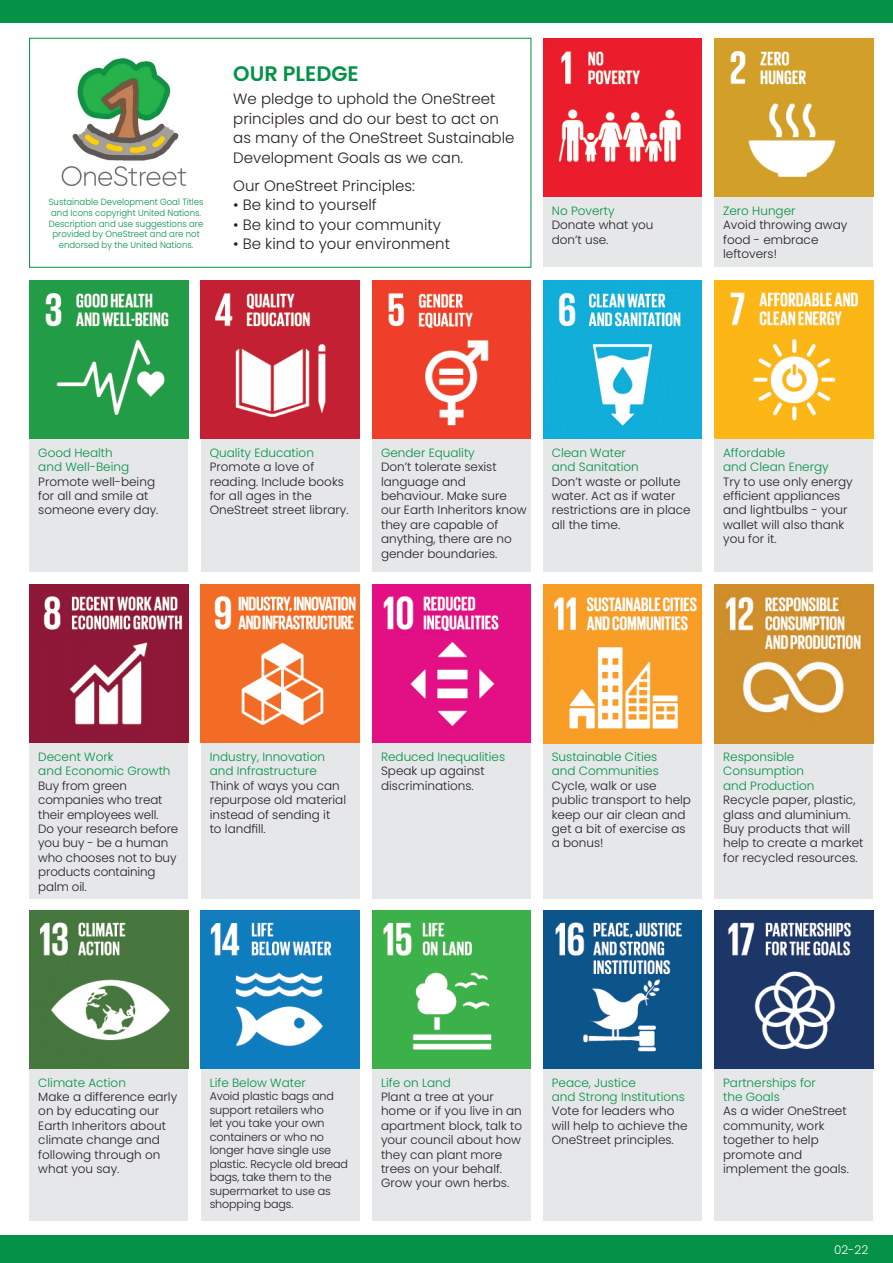
<style>
.page{position:relative;width:893px;height:1263px;background:#fff}
.page>*{position:absolute;margin:0;border:0;box-sizing:border-box;transform-origin:0 0}
.t1{font:600 21px "Poppins";color:#039247}
.t2{font:300 15px/19.5px "Poppins";color:#231f20}
.t3{font:300 12px/14.4px "Poppins";color:#231f20}
.t4{font:300 12px/14.4px "Poppins";color:#039247}
.t5{font:300 12px "Poppins";color:#fff}
.t6{font:300 11.25px/13.5px "Poppins";letter-spacing:-.01em;color:#231f20}
.t7{font:300 9px/10.8px "Poppins";color:#039247;text-align:center;scale:.95 1}
</style>
<div class="page">
<div style="left:30px;top:1030px;width:158px;height:191px;background:#e6e7e9"></div>
<div style="left:201px;top:1030px;width:159px;height:191px;background:#e6e7e9"></div>
<div style="left:372px;top:1030px;width:159px;height:191px;background:#e6e7e9"></div>
<div style="left:543px;top:1030px;width:159px;height:191px;background:#e6e7e9"></div>
<div style="left:714px;top:1030px;width:159px;height:191px;background:#e6e7e9"></div>
<div style="left:30px;top:727px;width:158px;height:171px;background:#e6e7e9"></div>
<div style="left:201px;top:727px;width:159px;height:171px;background:#e6e7e9"></div>
<div style="left:372px;top:727px;width:159px;height:171px;background:#e6e7e9"></div>
<div style="left:543px;top:727px;width:159px;height:171px;background:#e6e7e9"></div>
<div style="left:714px;top:727px;width:159px;height:171px;background:#e6e7e9"></div>
<div style="left:543px;top:186px;width:159px;height:81px;background:#e6e7e9"></div>
<div style="left:714px;top:186px;width:159px;height:81px;background:#e6e7e9"></div>
<div style="left:30px;top:425px;width:158px;height:147px;background:#e6e7e9"></div>
<div style="left:201px;top:425px;width:159px;height:147px;background:#e6e7e9"></div>
<div style="left:372px;top:425px;width:159px;height:147px;background:#e6e7e9"></div>
<div style="left:543px;top:425px;width:159px;height:147px;background:#e6e7e9"></div>
<div style="left:714px;top:425px;width:159px;height:147px;background:#e6e7e9"></div>
<img style="left:543px;top:38px;width:159px;height:159px">
<img style="left:30px;top:280px;width:158px;height:159px">
<img style="left:714px;top:38px;width:159px;height:159px">
<img style="left:201px;top:280px;width:159px;height:159px">
<img style="left:372px;top:280px;width:159px;height:159px">
<img style="left:543px;top:280px;width:159px;height:159px">
<img style="left:30px;top:584px;width:158px;height:158px">
<img style="left:714px;top:280px;width:159px;height:159px">
<img style="left:201px;top:584px;width:159px;height:158px">
<img style="left:372px;top:584px;width:159px;height:158px">
<img style="left:543px;top:584px;width:159px;height:159px">
<img style="left:30px;top:910px;width:158px;height:159px">
<img style="left:714px;top:584px;width:159px;height:159px">
<img style="left:201px;top:910px;width:159px;height:159px">
<img style="left:372px;top:910px;width:159px;height:159px">
<img style="left:543px;top:910px;width:159px;height:159px">
<img style="left:714px;top:910px;width:159px;height:159px">
<div style="left:0;top:0;width:893px;height:23px;background:#039247"></div>
<div style="left:0;top:1235px;width:893px;height:28px;background:#039247"></div>
<img style="left:61px;top:57px;width:126px;height:129px">
<div style="left:29px;top:38px;width:502px;height:229px;border:1px solid #039247"></div>
<p class="t7" style="left:49px;top:196px;width:164px">Sustainable Development Goal Titles and Icons copyright United Nations.<br>Description and use suggestions are provided by OneStreet and are not endorsed by the United Nations.</p>
<h1 class="t1" style="left:233px;top:61px;width:127px">OUR PLEDGE</h1>
<p class="t2" style="left:233px;top:89px;width:283px">We pledge to uphold the OneStreet principles and do our best to act on as many of the OneStreet Sustainable Development Goals as we can.</p>
<p class="t2" style="left:233px;top:176px;width:183px">Our OneStreet Principles:</p>
<p class="t2" style="left:233px;top:195px;width:145px">• Be kind to yourself</p>
<p class="t2" style="left:233px;top:215px;width:209px">• Be kind to your community</p>
<p class="t2" style="left:233px;top:234px;width:218px">• Be kind to your environment</p>
<p class="t4" style="left:552px;top:203px;width:64px">No Poverty</p>
<p class="t3" style="left:552px;top:218px;width:103px">Donate what you don’t use.</p>
<p class="t4" style="left:723px;top:203px;width:74px">Zero Hunger</p>
<p class="t3" style="left:723px;top:218px;width:126px">Avoid throwing away food - embrace leftovers!</p>
<p class="t4" style="left:38px;top:445px;width:92px">Good Health and Well-Being</p>
<p class="t3" style="left:38px;top:474px;width:122px">Promote well-being for all and smile at someone every day.</p>
<p class="t4" style="left:210px;top:445px;width:106px">Quality Education</p>
<p class="t3" style="left:210px;top:460px;width:140px">Promote a love of reading. Include books for all ages in the<br>OneStreet street library.</p>
<p class="t4" style="left:381px;top:445px;width:95px">Gender Equality</p>
<p class="t3" style="left:381px;top:460px;width:147px">Don’t tolerate sexist language and behaviour. Make sure our Earth Inheritors know they are capable of anything, there are no gender boundaries.</p>
<p class="t4" style="left:552px;top:445px;width:89px">Clean Water and Sanitation</p>
<p class="t3" style="left:552px;top:474px;width:140px">Don’t waste or pollute water. Act as if water restrictions are in place all the time.</p>
<p class="t4" style="left:723px;top:445px;width:107px">Affordable<br>and Clean Energy</p>
<p class="t3" style="left:723px;top:474px;width:131px">Try to use only energy efficient appliances and lightbulbs - your wallet will also thank you for it.</p>
<p class="t4" style="left:38px;top:750px;width:134px">Decent Work<br>and Economic Growth</p>
<p class="t3" style="left:38px;top:778px;width:141px">Buy from green companies who treat their employees well.<br>Do your research before you buy - be a human who chooses not to buy products containing palm oil.</p>
<p class="t4" style="left:210px;top:750px;width:117px">Industry, Innovation and Infrastructure</p>
<p class="t3" style="left:210px;top:778px;width:138px">Think of ways you can repurpose old material instead of sending it<br>to landfill.</p>
<p class="t4" style="left:381px;top:750px;width:126px">Reduced Inequalities</p>
<p class="t3" style="left:381px;top:764px;width:105px">Speak up against discriminations.</p>
<p class="t4" style="left:552px;top:750px;width:109px">Sustainable Cities and Communities</p>
<p class="t3" style="left:552px;top:778px;width:141px">Cycle, walk or use public transport to help keep our air clean and get a bit of exercise as a bonus!</p>
<p class="t4" style="left:723px;top:750px;width:93px">Responsible<br>Consumption and Production</p>
<p class="t3" style="left:723px;top:793px;width:142px">Recycle paper, plastic, glass and aluminium.<br>Buy products that will help to create a market for recycled resources.</p>
<p class="t4" style="left:38px;top:1075px;width:89px">Climate Action</p>
<p class="t3" style="left:38px;top:1089px;width:140px">Make a difference early on by educating our<br>Earth Inheritors about climate change and following through on what you say.</p>
<p class="t4" style="left:210px;top:1075px;width:98px">Life Below Water</p>
<p class="t6" style="left:210px;top:1089px;width:140px">Avoid plastic bags and support retailers who<br>let you take your own containers or who no longer have single use plastic. Recycle old bread bags, take them to the supermarket to use as shopping bags.</p>
<p class="t4" style="left:381px;top:1075px;width:71px">Life on Land</p>
<p class="t3" style="left:381px;top:1089px;width:142px">Plant a tree at your home or if you live in an apartment block, talk to your council about how they can plant more trees on your behalf.<br>Grow your own herbs.</p>
<p class="t4" style="left:552px;top:1075px;width:135px">Peace, Justice<br>and Strong Institutions</p>
<p class="t3" style="left:552px;top:1104px;width:137px">Vote for leaders who will help to achieve the<br>OneStreet principles.</p>
<p class="t4" style="left:723px;top:1075px;width:94px">Partnerships for the Goals</p>
<p class="t3" style="left:723px;top:1104px;width:127px">As a wider OneStreet community, work together to help promote and implement the goals.</p>
<p class="t5" style="left:834px;top:1243px;width:36px">02-22</p>
</div>
